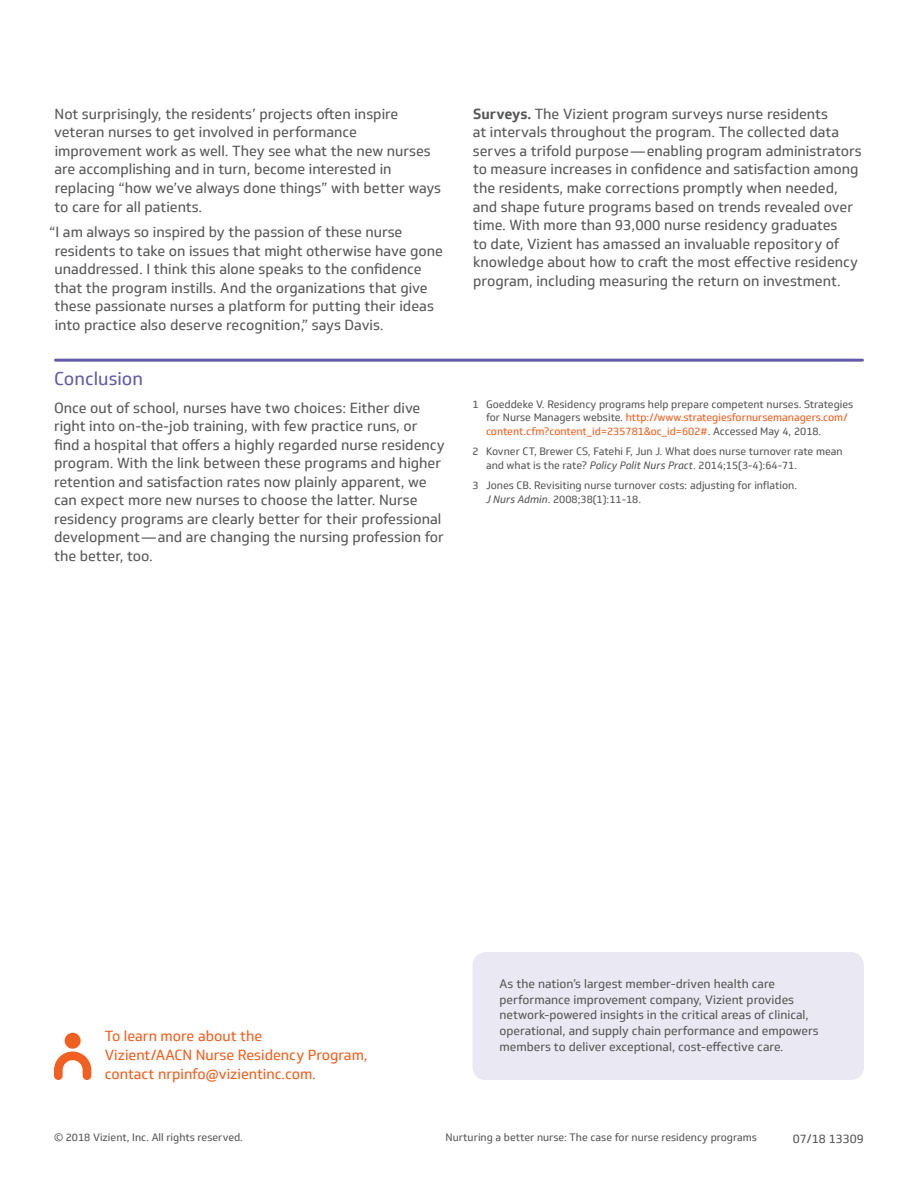
<style>
.page{position:relative;width:918px;height:1188px;background:#fff}
.page>*{position:absolute;margin:0;border:0;box-sizing:border-box;transform-origin:0 0}
.t1{font:18px "Soleto";color:#635ca8}
.t2{font:14.25px/18.6px "Soleto";color:#57585a}
.t3{font:14.25px/18.5px "Soleto";color:#f26021}
.t4{font:12px/15.6px "Soleto";color:#57585a}
.t5{font:10.5px/13.6px "Soleto";color:#57585a}
.s1{font-weight:700}
.s2{color:#f26021}
.s3{font-style:italic}
</style>
<div class="page">
<svg style="left:54px;top:1033px;width:37px;height:47px"></svg>
<div style="left:472px;top:952px;width:392px;height:128px;background:#e9e8f3;border-radius:14px"></div>
<hr style="left:56px;top:359px;width:806px;height:3px;background:#635ca8">
<p class="t2" style="left:54px;top:105px;width:389px">Not surprisingly, the residents’ projects often inspire veteran nurses to get involved in performance improvement work as well. They see what the new nurses are accomplishing and in turn, become interested in replacing “how we’ve always done things” with better ways to care for all patients.</p>
<p class="t2" style="left:54px;top:223px;width:390px;text-indent:-5px">“I am always so inspired by the passion of these nurse residents to take on issues that might otherwise have gone unaddressed. I think this alone speaks to the confidence that the program instills. And the organizations that give these passionate nurses a platform for putting their ideas into practice also deserve recognition,” says Davis.</p>
<p class="t2" style="left:473px;top:105px;width:390px"><span class="s1">Surveys.</span> The Vizient program surveys nurse residents<br>at intervals throughout the program. The collected data serves a trifold purpose—enabling program administrators to measure increases in confidence and satisfaction among the residents, make corrections promptly when needed, and shape future programs based on trends revealed over time. With more than 93,000 nurse residency graduates<br>to date, Vizient has amassed an invaluable repository of knowledge about how to craft the most effective residency program, including measuring the return on investment.</p>
<p class="t1" style="left:54px;top:368px;width:90px">Conclusion</p>
<p class="t2" style="left:54px;top:398px;width:392px">Once out of school, nurses have two choices: Either dive right into on-the-job training, with few practice runs, or find a hospital that offers a highly regarded nurse residency program. With the link between these programs and higher retention and satisfaction rates now plainly apparent, we can expect more new nurses to choose the latter. Nurse residency programs are clearly better for their professional development—and are changing the nursing profession for the better, too.</p>
<p class="t5" style="left:486px;top:397px;width:369px;text-indent:-14px">1 Goeddeke V. Residency programs help prepare competent nurses. Strategies for Nurse Managers website. <span class="s2">http://www.strategiesfornursemanagers.com/ content.cfm?content_id=235781&amp;oc_id=602#</span>. Accessed May 4, 2018.</p>
<p class="t5" style="left:486px;top:445px;width:358px;text-indent:-14px">2 Kovner CT, Brewer CS, Fatehi F, Jun J. What does nurse turnover rate mean and what is the rate? <span class="s3">Policy Polit Nurs Pract</span>. 2014;15(3-4):64-71.</p>
<p class="t5" style="left:486px;top:479px;width:313px;text-indent:-14px">3 Jones CB. Revisiting nurse turnover costs: adjusting for inflation.<br><span class="s3">J Nurs Admin</span>. 2008;38(1):11-18.</p>
<p class="t3" style="left:105px;top:1027px;width:264px">To learn more about the<br>Vizient/AACN Nurse Residency Program, contact nrpinfo@vizientinc.com.</p>
<p class="t4" style="left:500px;top:976px;width:321px">As the nation’s largest member-driven health care performance improvement company, Vizient provides network-powered insights in the critical areas of clinical, operational, and supply chain performance and empowers members to deliver exceptional, cost-effective care.</p>
<p class="t5" style="left:54px;top:1131px;width:191px">© 2018 Vizient, Inc. All rights reserved.</p>
<p class="t5" style="left:446px;top:1131px;width:313px">Nurturing a better nurse: The case for nurse residency programs</p>
<p class="t4" style="left:793px;top:1131px;width:73px">07/18 13309</p>
</div>
